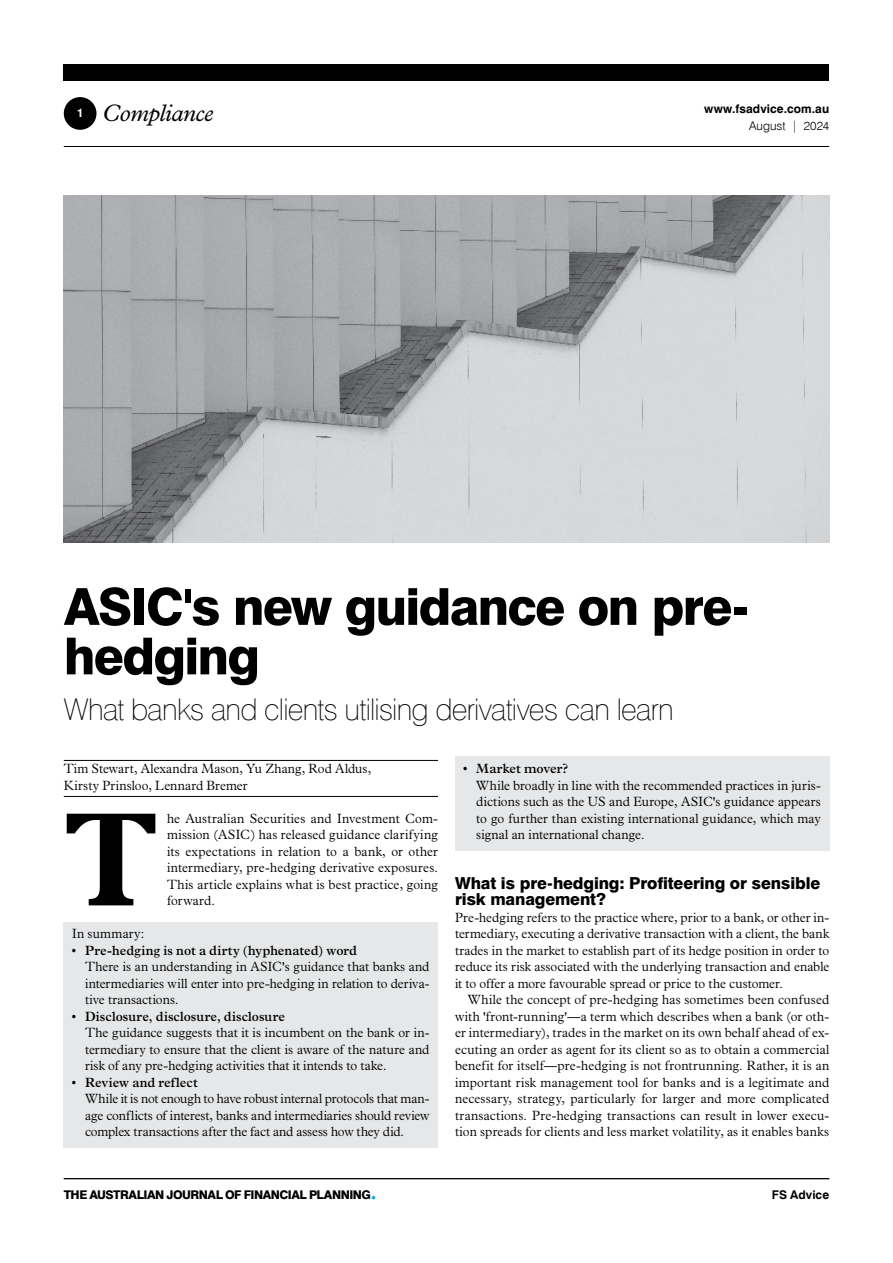
<style>
.page{position:relative;width:893px;height:1263px;background:#fff}
.page>*{position:absolute;margin:0;border:0;box-sizing:border-box;transform-origin:0 0}
.t1{font:700 134.4px "Plantin MT Pro";color:#000;scale:.95 1}
.t2{font:800 51px/49.5px "Swiss 721 BT";letter-spacing:-.03em;color:#000}
.t3{font:100 30px "Swiss 721 BT";letter-spacing:-.025em;color:#000}
.t4{font:italic 24px "Plantin MT Pro";letter-spacing:-.02em;color:#000}
.t5{font:800 16.5px/16.5px "Swiss 721 BT";letter-spacing:-.005em;color:#000}
.t6{font:300 13.5px/16.5px "Plantin MT Pro";letter-spacing:.005em;color:#000;scale:.95 1}
.t7{font:300 13.5px "Plantin MT Pro";letter-spacing:.025em;color:#000;scale:.95 1}
.t8{font:800 12px "Swiss 721 BT";letter-spacing:-.04em;color:#000}
.t9{font:700 12px "Swiss 721 BT";letter-spacing:.01em;color:#000}
.t10{font:300 12px "Swiss 721 BT";letter-spacing:.005em;color:#000}
.s1{font-weight:600}
.s2{font-weight:900;color:#00aeef}
</style>
<div class="page">
<div style="left:64px;top:922px;width:374px;height:226px;background:#e6e7e8"></div>
<div style="left:455px;top:756px;width:374px;height:94px;background:#e6e7e8"></div>
<hr style="left:64px;top:1178px;width:765px;height:1px;background:#000">
<hr style="left:64px;top:146px;width:765px;height:1px;background:#000">
<div style="left:64px;top:97px;width:32px;height:33px;background:#000;border-radius:50%"></div>
<div style="left:64px;top:64px;width:765px;height:16px;background:#000"></div>
<hr style="left:64px;top:760px;width:374px;height:1px;background:#000">
<hr style="left:64px;top:796px;width:374px;height:1px;background:#000">
<img style="left:64px;top:196px;width:765px;height:346px">
<h3 class="t4" style="left:77px;top:99px;width:138px"><sup>1</sup> Compliance</h3>
<p class="t9" style="left:704px;top:102px;width:127px">www.fsadvice.com.au</p>
<p class="t10" style="left:749px;top:118px;width:82px">August | 2024</p>
<h2 class="t2" style="left:64px;top:582px;width:687px">ASIC's new guidance on pre&shy;hedging</h2>
<h3 class="t3" style="left:64px;top:691px;width:612px">What banks and clients utilising derivatives can learn</h3>
<p class="t6" style="left:64px;top:761px;width:325px">Tim Stewart, Alexandra Mason, Yu Zhang, Rod Aldus,<br>Kirsty Prinsloo, Lennard Bremer</p>
<h1 class="t1" style="left:64px;top:780px;width:101px">T</h1>
<p class="t6" style="left:167px;top:810px;width:287px;text-align:justify">he Australian Securities and Investment Com&shy;mission (ASIC) has released guidance clarifying its expectations in relation to a bank, or other intermediary, pre-hedging derivative exposures.<br>This article explains what is best practice, going forward.</p>
<p class="t7" style="left:72px;top:926px;width:77px">In summary:</p>
<p class="t6" style="left:85px;top:942px;width:364px;text-indent:-13px">• <span class="s1">Pre-hedging is not a dirty (hyphenated) word<br></span>There is an understanding in ASIC's guidance that banks and intermediaries will enter into pre-hedging in relation to deriva&shy;tive transactions.</p>
<p class="t6" style="left:85px;top:1008px;width:364px;text-indent:-13px">• <span class="s1">Disclosure, disclosure, disclosure<br></span>The guidance suggests that it is incumbent on the bank or in&shy;termediary to ensure that the client is aware of the nature and risk of any pre-hedging activities that it intends to take.</p>
<p class="t6" style="left:85px;top:1074px;width:364px;text-indent:-13px">• <span class="s1">Review and reflect<br></span>While it is not enough to have robust internal protocols that man&shy;age conflicts of interest, banks and intermediaries should review complex transactions after the fact and assess how they did.</p>
<p class="t6" style="left:476px;top:761px;width:364px;text-indent:-13px">• <span class="s1">Market mover?<br></span>While broadly in line with the recommended practices in juris&shy;dictions such as the US and Europe, ASIC's guidance appears to go further than existing international guidance, which may signal an international change.</p>
<p class="t5" style="left:455px;top:875px;width:367px">What is pre-hedging: Profiteering or sensible risk management?</p>
<p class="t6" style="left:455px;top:909px;width:395px;text-align:justify">Pre-hedging refers to the practice where, prior to a bank, or other in&shy;termediary, executing a derivative transaction with a client, the bank trades in the market to establish part of its hedge position in order to reduce its risk associated with the underlying transaction and enable it to offer a more favourable spread or price to the customer.</p>
<p class="t6" style="left:455px;top:992px;width:396px;text-align:justify;text-indent:13px">While the concept of pre-hedging has sometimes been confused with 'front-running'—a term which describes when a bank (or oth&shy;er intermediary), trades in the market on its own behalf ahead of ex&shy;ecuting an order as agent for its client so as to obtain a commercial benefit for itself—pre-hedging is not frontrunning. Rather, it is an important risk management tool for banks and is a legitimate and necessary, strategy, particularly for larger and more complicated transactions. Pre-hedging transactions can result in lower execu&shy;tion spreads for clients and less market volatility, as it enables banks</p>
<p class="t8" style="left:64px;top:1187px;width:315px">THE AUSTRALIAN JOURNAL OF FINANCIAL PLANNING<span class="s2">•</span></p>
<p class="t9" style="left:772px;top:1187px;width:59px">FS Advice</p>
</div>
